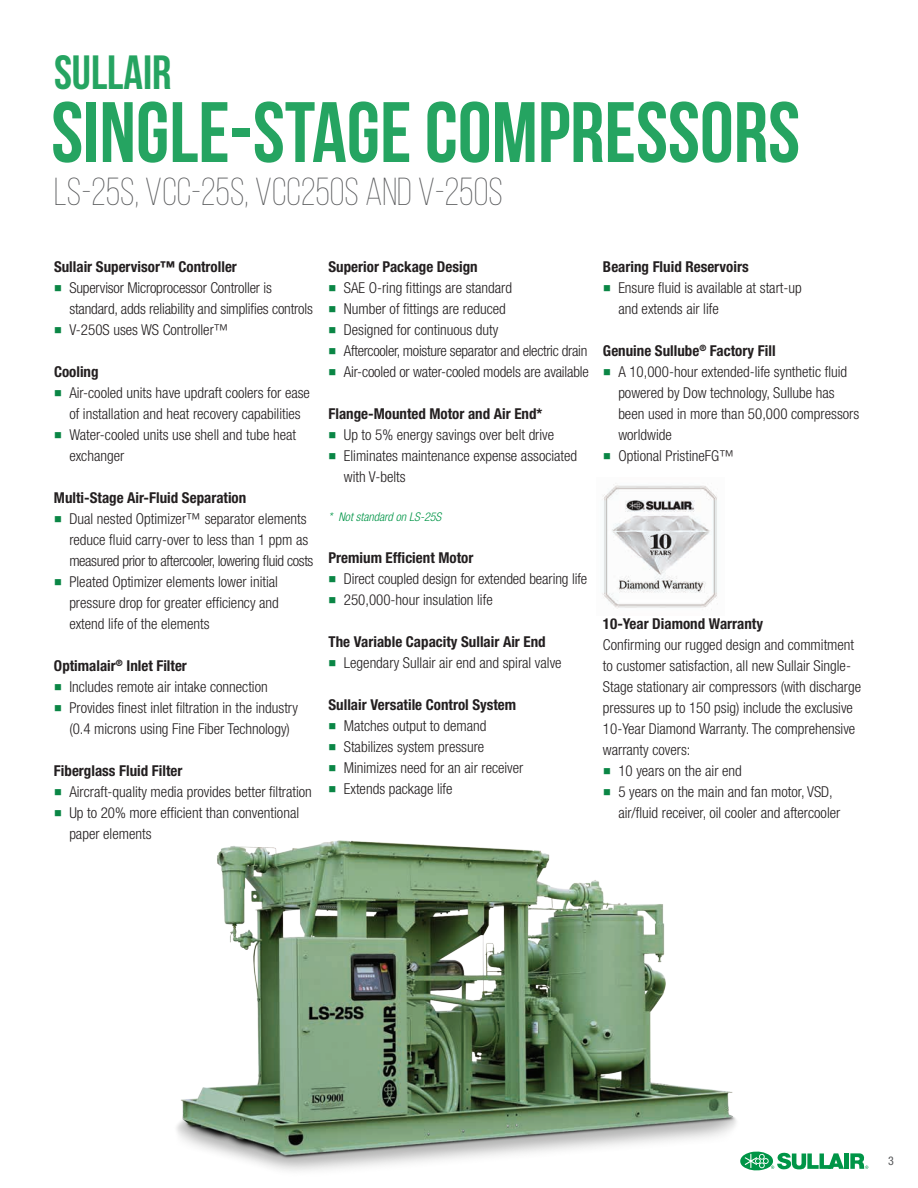
<style>
.page{position:relative;width:918px;height:1188px;background:#fff}
.page>*{position:absolute;margin:0;border:0;box-sizing:border-box;transform-origin:0 0}
.t1{font:700 85.5px "Bebas Neue";color:#25a461}
.t2{font:700 48px "Bebas Neue";color:#25a461}
.t3{font:300 39px "Bebas Neue";color:#57585a}
.Body_Copy{font:300 condensed 15px/21px "Helvetica Neue LT Std";color:#231f20}
.Sub_Headline{font:700 condensed 15px "Helvetica Neue LT Std";color:#231f20}
.Body_Copy-2{font:300 condensed 15px "Helvetica Neue LT Std";letter-spacing:-.02em;color:#231f20}
.Body_Copy-3{font:italic 300 condensed 12px "Helvetica Neue LT Std";color:#009547}
.t4{font:condensed 12px "Helvetica Neue LT Std";color:#57585a}
.s1{color:#0a8645}
</style>
<div class="page">
<hr style="left:845px;top:1153px;width:4px;height:16px;background:#009547">
<svg style="left:850px;top:1153px;width:18px;height:16px"></svg>
<svg style="left:747px;top:1151px;width:97px;height:20px"></svg>
<img style="left:602px;top:483px;width:116px;height:127px">
<img style="left:176px;top:840px;width:571px;height:331px">
<p class="t2" style="left:54px;top:46px;width:119px">SULLAIR</p>
<p class="t1" style="left:51px;top:86px;width:750px">SINGLE-STAGE COMPRESSORS</p>
<p class="t3" style="left:54px;top:171px;width:450px">LS-25S, VCC-25S, VCC250S AND V-250S</p>
<p class="Sub_Headline" style="left:54px;top:258px;width:184px">Sullair Supervisor™ Controller</p>
<p class="Body_Copy" style="left:69px;top:277px;width:245px;text-indent:-15px"><span class="s1">■</span> Supervisor Microprocessor Controller is standard, adds reliability and simplifies controls</p>
<p class="Body_Copy" style="left:54px;top:319px;width:176px"><span class="s1">■</span> V-250S uses WS Controller™</p>
<p class="Sub_Headline" style="left:54px;top:363px;width:46px">Cooling</p>
<p class="Body_Copy" style="left:54px;top:382px;width:258px;text-align:center"><span class="s1">■</span> Air-cooled units have updraft coolers for ease of installation and heat recovery capabilities</p>
<p class="Body_Copy" style="left:69px;top:424px;width:228px;text-indent:-15px"><span class="s1">■</span> Water-cooled units use shell and tube heat exchanger</p>
<p class="Sub_Headline" style="left:54px;top:489px;width:194px">Multi-Stage Air-Fluid Separation</p>
<p class="Body_Copy" style="left:69px;top:508px;width:246px;text-indent:-15px"><span class="s1">■</span> Dual nested Optimizer™ separator elements reduce fluid carry-over to less than 1 ppm as measured prior to aftercooler, lowering fluid costs</p>
<p class="Body_Copy" style="left:69px;top:571px;width:211px;text-align:justify;text-indent:-15px"><span class="s1">■</span> Pleated Optimizer elements lower initial pressure drop for greater efficiency and extend life of the elements</p>
<p class="Sub_Headline" style="left:54px;top:657px;width:134px">Optimalair<sup>®</sup> Inlet Filter</p>
<p class="Body_Copy" style="left:54px;top:676px;width:215px"><span class="s1">■</span> Includes remote air intake connection</p>
<p class="Body_Copy" style="left:54px;top:697px;width:245px;text-align:center"><span class="s1">■</span> Provides finest inlet filtration in the industry (0.4 microns using Fine Fiber Technology)</p>
<p class="Sub_Headline" style="left:54px;top:762px;width:130px">Fiberglass Fluid Filter</p>
<p class="Body_Copy" style="left:54px;top:781px;width:259px"><span class="s1">■</span> Aircraft-quality media provides better filtration</p>
<p class="Body_Copy" style="left:69px;top:802px;width:231px;text-indent:-15px"><span class="s1">■</span> Up to 20% more efficient than conventional paper elements</p>
<p class="Sub_Headline" style="left:328px;top:258px;width:151px">Superior Package Design</p>
<p class="Body_Copy" style="left:328px;top:277px;width:185px"><span class="s1">■</span> SAE O-ring fittings are standard</p>
<p class="Body_Copy" style="left:328px;top:298px;width:179px"><span class="s1">■</span> Number of fittings are reduced</p>
<p class="Body_Copy" style="left:328px;top:319px;width:171px"><span class="s1">■</span> Designed for continuous duty</p>
<p class="Body_Copy-2" style="left:328px;top:342px;width:260px"><span class="s1">■</span> Aftercooler, moisture separator and electric drain</p>
<p class="Body_Copy" style="left:328px;top:361px;width:262px"><span class="s1">■</span> Air-cooled or water-cooled models are available</p>
<p class="Sub_Headline" style="left:328px;top:405px;width:215px">Flange-Mounted Motor and Air End*</p>
<p class="Body_Copy" style="left:328px;top:424px;width:227px"><span class="s1">■</span> Up to 5% energy savings over belt drive</p>
<p class="Body_Copy" style="left:344px;top:445px;width:235px;text-indent:-15px"><span class="s1">■</span> Eliminates maintenance expense associated with V-belts</p>
<p class="Body_Copy-3" style="left:328px;top:510px;width:114px">* Not standard on LS-25S</p>
<p class="Sub_Headline" style="left:328px;top:549px;width:146px">Premium Efficient Motor</p>
<p class="Body_Copy" style="left:328px;top:568px;width:260px"><span class="s1">■</span> Direct coupled design for extended bearing life</p>
<p class="Body_Copy" style="left:328px;top:589px;width:166px"><span class="s1">■</span> 250,000-hour insulation life</p>
<p class="Sub_Headline" style="left:328px;top:633px;width:219px">The Variable Capacity Sullair Air End</p>
<p class="Body_Copy" style="left:328px;top:652px;width:235px"><span class="s1">■</span> Legendary Sullair air end and spiral valve</p>
<p class="Sub_Headline" style="left:328px;top:696px;width:189px">Sullair Versatile Control System</p>
<p class="Body_Copy" style="left:328px;top:715px;width:160px"><span class="s1">■</span> Matches output to demand</p>
<p class="Body_Copy" style="left:328px;top:736px;width:157px"><span class="s1">■</span> Stabilizes system pressure</p>
<p class="Body_Copy" style="left:328px;top:757px;width:196px"><span class="s1">■</span> Minimizes need for an air receiver</p>
<p class="Body_Copy" style="left:328px;top:778px;width:126px"><span class="s1">■</span> Extends package life</p>
<p class="Sub_Headline" style="left:603px;top:258px;width:147px">Bearing Fluid Reservoirs</p>
<p class="Body_Copy" style="left:618px;top:277px;width:185px;text-indent:-15px"><span class="s1">■</span> Ensure fluid is available at start-up and extends air life</p>
<p class="Sub_Headline" style="left:603px;top:342px;width:174px">Genuine Sullube<sup>®</sup> Factory Fill</p>
<p class="Body_Copy" style="left:618px;top:361px;width:242px;text-indent:-15px"><span class="s1">■</span> A 10,000-hour extended-life synthetic fluid powered by Dow technology, Sullube has been used in more than 50,000 compressors worldwide</p>
<p class="Body_Copy" style="left:603px;top:445px;width:133px"><span class="s1">■</span> Optional PristineFG™</p>
<p class="Sub_Headline" style="left:603px;top:615px;width:162px">10-Year Diamond Warranty</p>
<p class="Body_Copy" style="left:603px;top:634px;width:260px">Confirming our rugged design and commitment to customer satisfaction, all new Sullair Single-Stage stationary air compressors (with discharge pressures up to 150 psig) include the exclusive 10-Year Diamond Warranty. The comprehensive warranty covers:</p>
<p class="Body_Copy" style="left:603px;top:760px;width:140px"><span class="s1">■</span> 10 years on the air end</p>
<p class="Body_Copy" style="left:618px;top:781px;width:224px;text-indent:-15px"><span class="s1">■</span> 5 years on the main and fan motor, VSD, air/fluid receiver, oil cooler and aftercooler</p>
<p class="t4" style="left:888px;top:1154px;width:7px">3</p>
</div>
